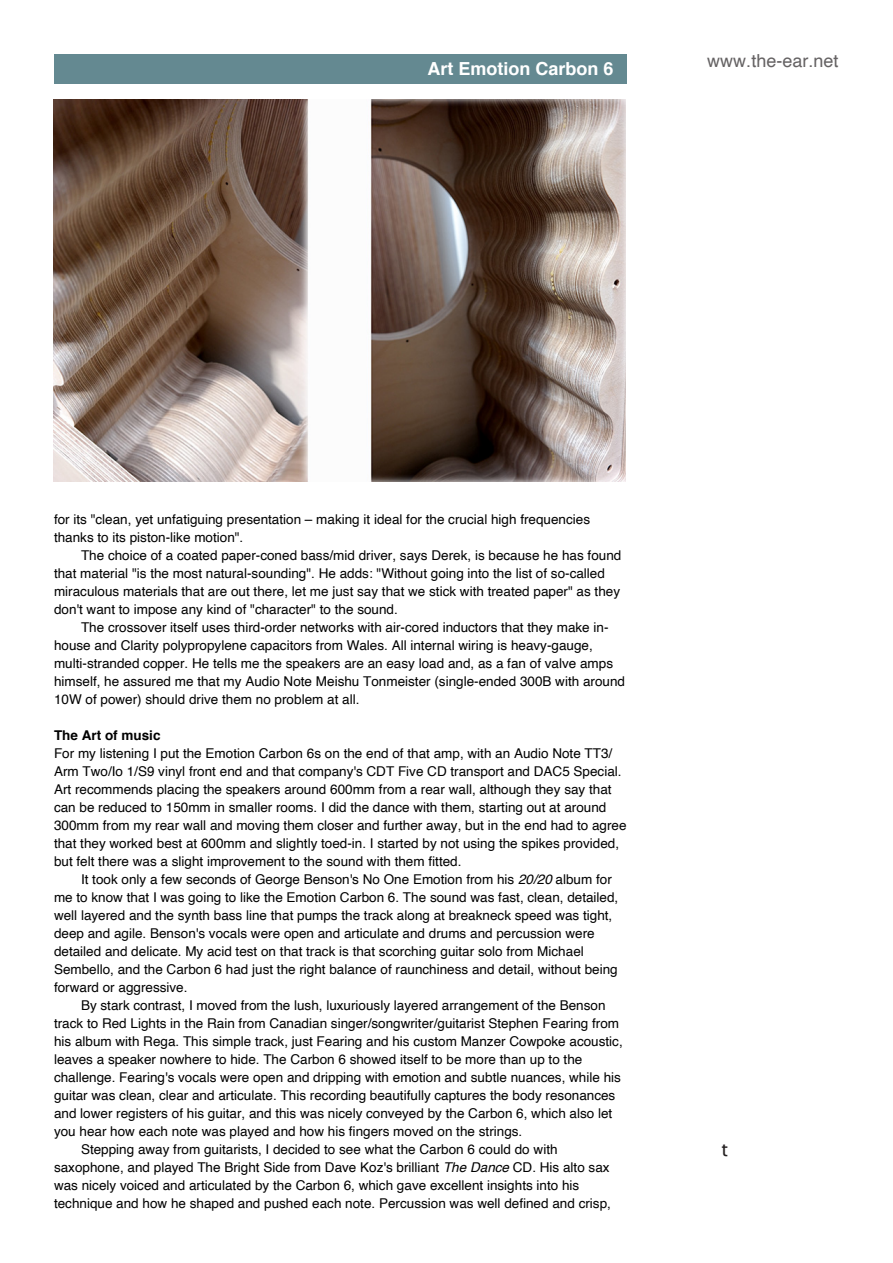
<style>
.page{position:relative;width:893px;height:1263px;background:#fff}
.page>*{position:absolute;margin:0;border:0;box-sizing:border-box;transform-origin:0 0}
.t1{font:700 18px "Helvetica";color:#fff}
.t2{font:18px "Helvetica";color:#656263}
.t3{font:18px "Lucida Grande";color:#231f20}
.t4{font:13.5px/18px "Helvetica";color:#000}
.t5{font:700 13.5px "Helvetica";color:#000}
.s1{font-style:italic}
</style>
<div class="page">
<div style="left:54px;top:54px;width:573px;height:30px;background:#648991"></div>
<img style="left:54px;top:100px;width:572px;height:381px">
<h1 class="t1" style="left:427px;top:61px;width:188px">Art Emotion Carbon 6</h1>
<h1 class="t2" style="left:707px;top:53px;width:133px">www.the-ear.net</h1>
<p class="t4" style="left:54px;top:511px;width:538px">for its "clean, yet unfatiguing presentation – making it ideal for the crucial high frequencies thanks to its piston-like motion".</p>
<p class="t4" style="left:54px;top:547px;width:569px;text-indent:27px">The choice of a coated paper-coned bass/mid driver, says Derek, is because he has found that material "is the most natural-sounding". He adds: "Without going into the list of so-called miraculous materials that are out there, let me just say that we stick with treated paper" as they don't want to impose any kind of "character" to the sound.</p>
<p class="t4" style="left:54px;top:619px;width:573px;text-indent:27px">The crossover itself uses third-order networks with air-cored inductors that they make in&shy;house and Clarity polypropylene capacitors from Wales. All internal wiring is heavy-gauge, multi-stranded copper. He tells me the speakers are an easy load and, as a fan of valve amps himself, he assured me that my Audio Note Meishu Tonmeister (single-ended 300B with around 10W of power) should drive them no problem at all.</p>
<p class="t5" style="left:54px;top:729px;width:108px">The Art of music</p>
<p class="t4" style="left:54px;top:745px;width:574px">For my listening I put the Emotion Carbon 6s on the end of that amp, with an Audio Note TT3/ Arm Two/Io 1/S9 vinyl front end and that company's CDT Five CD transport and DAC5 Special.<br>Art recommends placing the speakers around 600mm from a rear wall, although they say that can be reduced to 150mm in smaller rooms. I did the dance with them, starting out at around 300mm from my rear wall and moving them closer and further away, but in the end had to agree that they worked best at 600mm and slightly toed-in. I started by not using the spikes provided, but felt there was a slight improvement to the sound with them fitted.</p>
<p class="t4" style="left:54px;top:871px;width:566px;text-indent:27px">It took only a few seconds of George Benson's No One Emotion from his <span class="s1">20/20</span> album for me to know that I was going to like the Emotion Carbon 6. The sound was fast, clean, detailed, well layered and the synth bass line that pumps the track along at breakneck speed was tight, deep and agile. Benson's vocals were open and articulate and drums and percussion were detailed and delicate. My acid test on that track is that scorching guitar solo from Michael Sembello, and the Carbon 6 had just the right balance of raunchiness and detail, without being forward or aggressive.</p>
<p class="t4" style="left:81px;top:997px;width:526px">By stark contrast, I moved from the lush, luxuriously layered arrangement of the Benson</p>
<p class="t4" style="left:54px;top:1015px;width:567px">track to Red Lights in the Rain from Canadian singer/songwriter/guitarist Stephen Fearing from</p>
<p class="t4" style="left:54px;top:1033px;width:570px">his album with Rega. This simple track, just Fearing and his custom Manzer Cowpoke acoustic,</p>
<p class="t4" style="left:54px;top:1051px;width:530px">leaves a speaker nowhere to hide. The Carbon 6 showed itself to be more than up to the</p>
<p class="t4" style="left:54px;top:1069px;width:568px">challenge. Fearing's vocals were open and dripping with emotion and subtle nuances, while his</p>
<p class="t4" style="left:54px;top:1087px;width:563px">guitar was clean, clear and articulate. This recording beautifully captures the body resonances</p>
<p class="t4" style="left:54px;top:1105px;width:560px">and lower registers of his guitar, and this was nicely conveyed by the Carbon 6, which also let</p>
<p class="t4" style="left:54px;top:1123px;width:470px">you hear how each note was played and how his fingers moved on the strings.</p>
<p class="t4" style="left:81px;top:1141px;width:478px">Stepping away from guitarists, I decided to see what the Carbon 6 could do with</p>
<p class="t4" style="left:54px;top:1159px;width:557px">saxophone, and played The Bright Side from Dave Koz's brilliant <span class="s1">The Dance</span> CD. His alto sax</p>
<p class="t4" style="left:54px;top:1177px;width:527px">was nicely voiced and articulated by the Carbon 6, which gave excellent insights into his</p>
<p class="t4" style="left:54px;top:1195px;width:558px">technique and how he shaped and pushed each note. Percussion was well defined and crisp,</p>
<h1 class="t3" style="left:722px;top:1142px;width:8px">t</h1>
</div>
